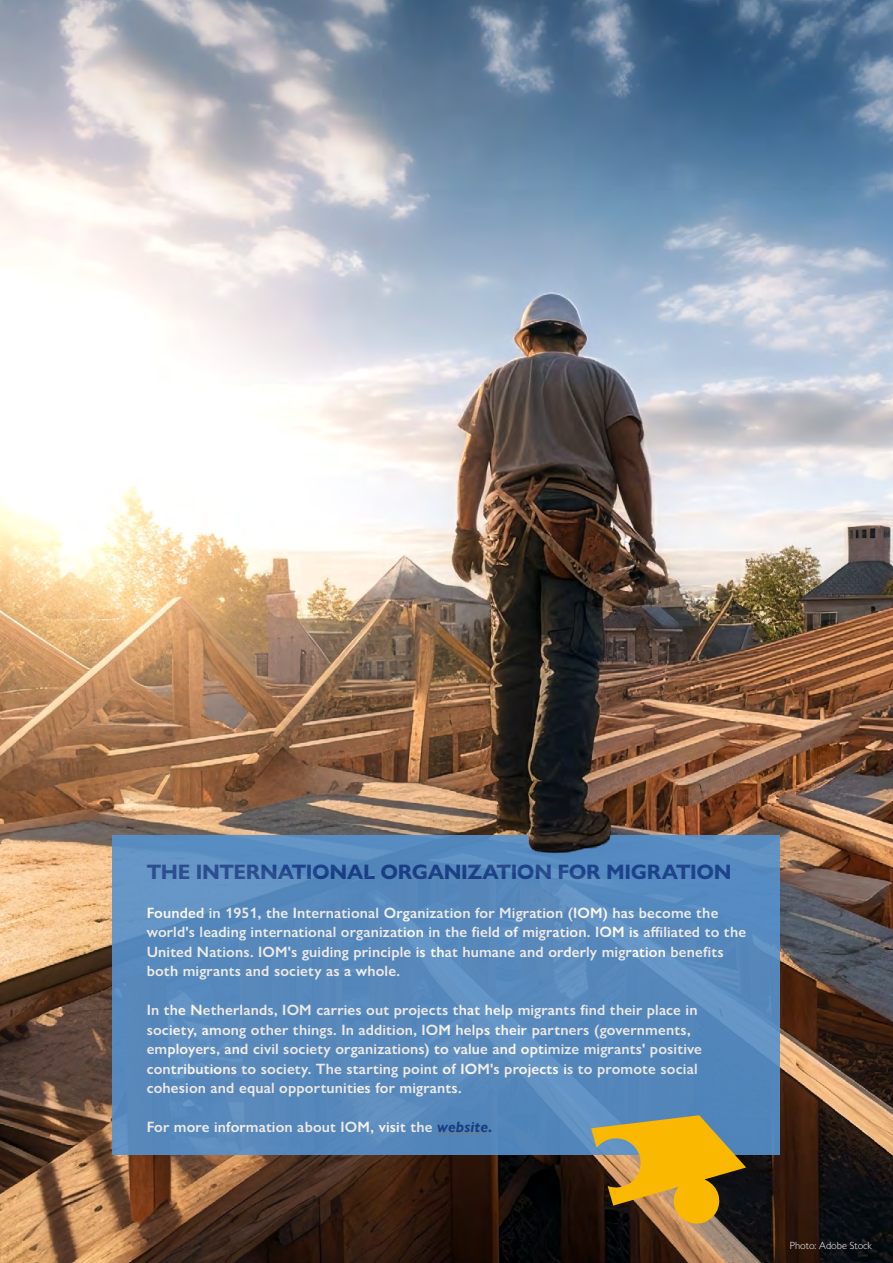
<style>
.page{position:relative;width:893px;height:1263px;background:#fff}
.page>*{position:absolute;margin:0;border:0;box-sizing:border-box;transform-origin:0 0}
.t1{font:700 21px "Gill Sans Nova";letter-spacing:-.015em;color:#164190}
.t2{font:600 15px/19.5px "Gill Sans Nova";letter-spacing:.01em;color:#fff}
.t3{font:300 10.5px "Gill Sans Nova";color:#fff}
.s1{font-weight:700;font-style:italic;color:#164190}
</style>
<div class="page">
<img style="left:0;top:898px;width:893px;height:365px">
<svg style="left:113px;top:898px;width:667px;height:256px;background:#5889bc"></svg>
<hr style="left:437px;top:1133px;width:51px;height:1px;background:#878787">
<svg style="left:591px;top:1115px;width:155px;height:111px;background:#a9872c"></svg>
<img style="left:0;top:0;width:893px;height:898px">
<h1 class="t1" style="left:147px;top:858px;width:586px">THE INTERNATIONAL ORGANIZATION FOR MIGRATION</h1>
<p class="t2" style="left:147px;top:903px;width:601px">Founded in 1951, the International Organization for Migration (IOM) has become the world's leading international organization in the field of migration. IOM is affiliated to the United Nations. IOM's guiding principle is that humane and orderly migration benefits both migrants and society as a whole.</p>
<p class="t2" style="left:147px;top:1000px;width:557px">In the Netherlands, IOM carries out projects that help migrants find their place in society, among other things. In addition, IOM helps their partners (governments, employers, and civil society organizations) to value and optimize migrants' positive contributions to society. The starting point of IOM's projects is to promote social cohesion and equal opportunities for migrants.</p>
<p class="t2" style="left:147px;top:1117px;width:347px">For more information about IOM, visit the <span class="s1">website.</span></p>
<p class="t3" style="left:790px;top:1239px;width:84px">Photo: Adobe Stock</p>
</div>
